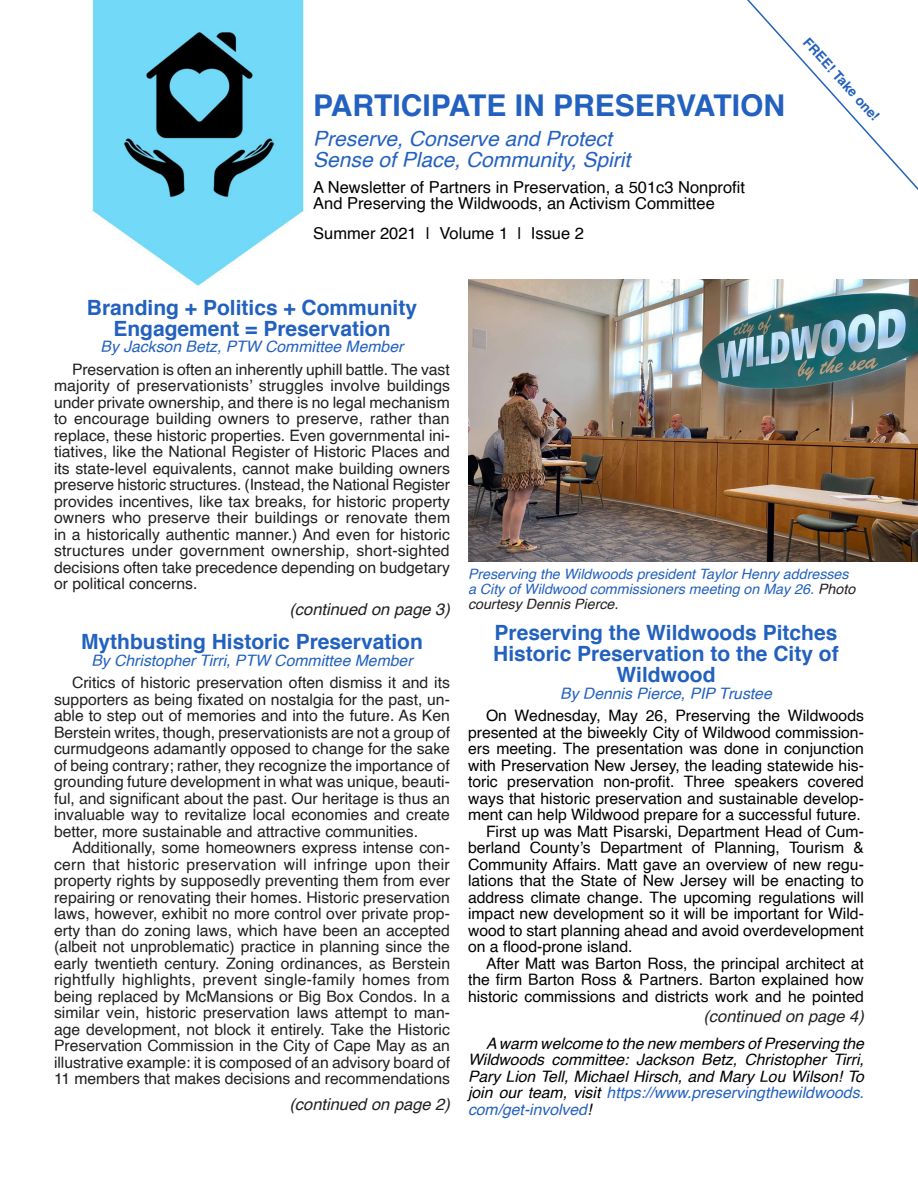
<style>
.page{position:relative;width:918px;height:1188px;background:#fff}
.page>*{position:absolute;margin:0;border:0;box-sizing:border-box;transform-origin:0 0}
.Body_Text_Indent{font:700 30px "Helvetica";color:#2261bf}
.Body_Text_Indent-2{font:700 21px/21px "Helvetica";color:#2261bf;text-align:center}
.Body_Text_Indent-3{font:italic 21px "Helvetica";color:#2261bf}
.Body_Text_Indent-4{font:16.5px "Helvetica";color:#000}
.Body_Text_Indent-5{font:italic 16.5px "Helvetica";color:#231f20}
._9_on_9{font:15.75px/16.5px "Helvetica";color:#231f20;text-align:justify}
.Body_Text_Indent-6{font:15.75px/16.5px "Helvetica";color:#000;text-align:justify}
.Body_Text_Indent-7{font:italic 15.75px/16.5px "Helvetica";color:#000;text-align:justify}
.Body_Text_Indent-8{font:italic 15.75px "Helvetica";color:#2261bf}
.Body_Text_Indent-9{font:italic 14.25px/15px "Helvetica";color:#2261bf}
.Body_Text_Indent-10{font:700 13.5px "Helvetica";color:#2261bf}
.s1{color:#231f20}
.s2{color:#2261bf}
</style>
<div class="page">
<img style="left:92px;top:0;width:212px;height:287px">
<svg style="left:747px;top:0;width:171px;height:190px"></svg>
<img style="left:468px;top:279px;width:450px;height:283px">
<p class="Body_Text_Indent" style="left:313px;top:81px;width:473px">PARTICIPATE IN PRESERVATION</p>
<p class="Body_Text_Indent-3" style="left:313px;top:122px;width:300px">Preserve, Conserve and Protect</p>
<p class="Body_Text_Indent-3" style="left:313px;top:143px;width:319px">Sense of Place, Community, Spirit</p>
<p class="Body_Text_Indent-4" style="left:313px;top:174px;width:433px">A Newsletter of Partners in Preservation, a 501c3 Nonprofit</p>
<p class="Body_Text_Indent-4" style="left:313px;top:191px;width:403px">And Preserving the Wildwoods, an Activism Committee</p>
<p class="Body_Text_Indent-4" style="left:313px;top:221px;width:272px">Summer 2021 | Volume 1 | Issue 2</p>
<p class="Body_Text_Indent-10" style="left:814px;top:32px;width:108px;rotate:48deg">FREE! Take one!</p>
<p class="Body_Text_Indent-2" style="left:87px;top:297px;width:332px">Branding + Politics + Community<br>Engagement = Preservation</p>
<p class="Body_Text_Indent-8" style="left:101px;top:334px;width:304px">By Jackson Betz, PTW Committee Member</p>
<p class="_9_on_9" style="left:54px;top:361px;width:398px;text-indent:18px">Preservation is often an inherently uphill battle. The vast majority of preservationists’ struggles involve buildings under private ownership, and there is no legal mechanism to encourage building owners to preserve, rather than replace, these historic properties. Even governmental ini&shy;tiatives, like the National Register of Historic Places and its state-level equivalents, cannot make building owners preserve historic structures. (Instead, the National Register provides incentives, like tax breaks, for historic property owners who preserve their buildings or renovate them in a historically authentic manner.) And even for historic structures under government ownership, short-sighted decisions often take precedence depending on budgetary or political concerns.</p>
<p class="Body_Text_Indent-5" style="left:289px;top:597px;width:162px">(continued on page 3)</p>
<p class="Body_Text_Indent-2" style="left:81px;top:632px;width:343px">Mythbusting Historic Preservation</p>
<p class="Body_Text_Indent-8" style="left:91px;top:648px;width:323px">By Christopher Tirri, PTW Committee Member</p>
<p class="_9_on_9" style="left:54px;top:675px;width:398px;text-indent:18px">Critics of historic preservation often dismiss it and its supporters as being fixated on nostalgia for the past, un&shy;able to step out of memories and into the future. As Ken Berstein writes, though, preservationists are not a group of curmudgeons adamantly opposed to change for the sake of being contrary; rather, they recognize the importance of grounding future development in what was unique, beauti&shy;ful, and significant about the past. Our heritage is thus an invaluable way to revitalize local economies and create better, more sustainable and attractive communities.</p>
<p class="_9_on_9" style="left:54px;top:840px;width:398px;text-indent:18px">Additionally, some homeowners express intense con&shy;cern that historic preservation will infringe upon their property rights by supposedly preventing them from ever repairing or renovating their homes. Historic preservation laws, however, exhibit no more control over private prop&shy;erty than do zoning laws, which have been an accepted (albeit not unproblematic) practice in planning since the early twentieth century. Zoning ordinances, as Berstein rightfully highlights, prevent single-family homes from being replaced by McMansions or Big Box Condos. In a similar vein, historic preservation laws attempt to man&shy;age development, not block it entirely. Take the Historic Preservation Commission in the City of Cape May as an illustrative example: it is composed of an advisory board of 11 members that makes decisions and recommendations</p>
<p class="Body_Text_Indent-5" style="left:289px;top:1091px;width:162px">(continued on page 2)</p>
<p class="Body_Text_Indent-9" style="left:468px;top:567px;width:389px">Preserving the Wildwoods president Taylor Henry addresses a City of Wildwood commissioners meeting on May 26. <span class="s1">Photo courtesy Dennis Pierce.</span></p>
<p class="Body_Text_Indent-2" style="left:493px;top:623px;width:347px">Preserving the Wildwoods Pitches<br>Historic Preservation to the City of<br>Wildwood</p>
<p class="Body_Text_Indent-8" style="left:560px;top:681px;width:213px">By Dennis Pierce, PIP Trustee</p>
<p class="Body_Text_Indent-6" style="left:468px;top:708px;width:397px;text-indent:18px">On Wednesday, May 26, Preserving the Wildwoods presented at the biweekly City of Wildwood commission&shy;ers meeting. The presentation was done in conjunction with Preservation New Jersey, the leading statewide his&shy;toric preservation non-profit. Three speakers covered ways that historic preservation and sustainable develop&shy;ment can help Wildwood prepare for a successful future.</p>
<p class="Body_Text_Indent-6" style="left:468px;top:824px;width:398px;text-indent:18px">First up was Matt Pisarski, Department Head of Cum&shy;berland County’s Department of Planning, Tourism &amp; Community Affairs. Matt gave an overview of new regu&shy;lations that the State of New Jersey will be enacting to address climate change. The upcoming regulations will impact new development so it will be important for Wild&shy;wood to start planning ahead and avoid overdevelopment on a flood-prone island.</p>
<p class="Body_Text_Indent-6" style="left:468px;top:956px;width:397px;text-indent:18px">After Matt was Barton Ross, the principal architect at the firm Barton Ross &amp; Partners. Barton explained how historic commissions and districts work and he pointed</p>
<p class="Body_Text_Indent-5" style="left:703px;top:1003px;width:162px">(continued on page 4)</p>
<p class="Body_Text_Indent-7" style="left:468px;top:1035px;width:397px;text-indent:18px">A warm welcome to the new members of Preserving the Wildwoods committee: Jackson Betz, Christopher Tirri, Pary Lion Tell, Michael Hirsch, and Mary Lou Wilson! To join our team, visit <span class="s2">https://www.preservingthewildwoods. com/get-involved</span>!</p>
</div>
